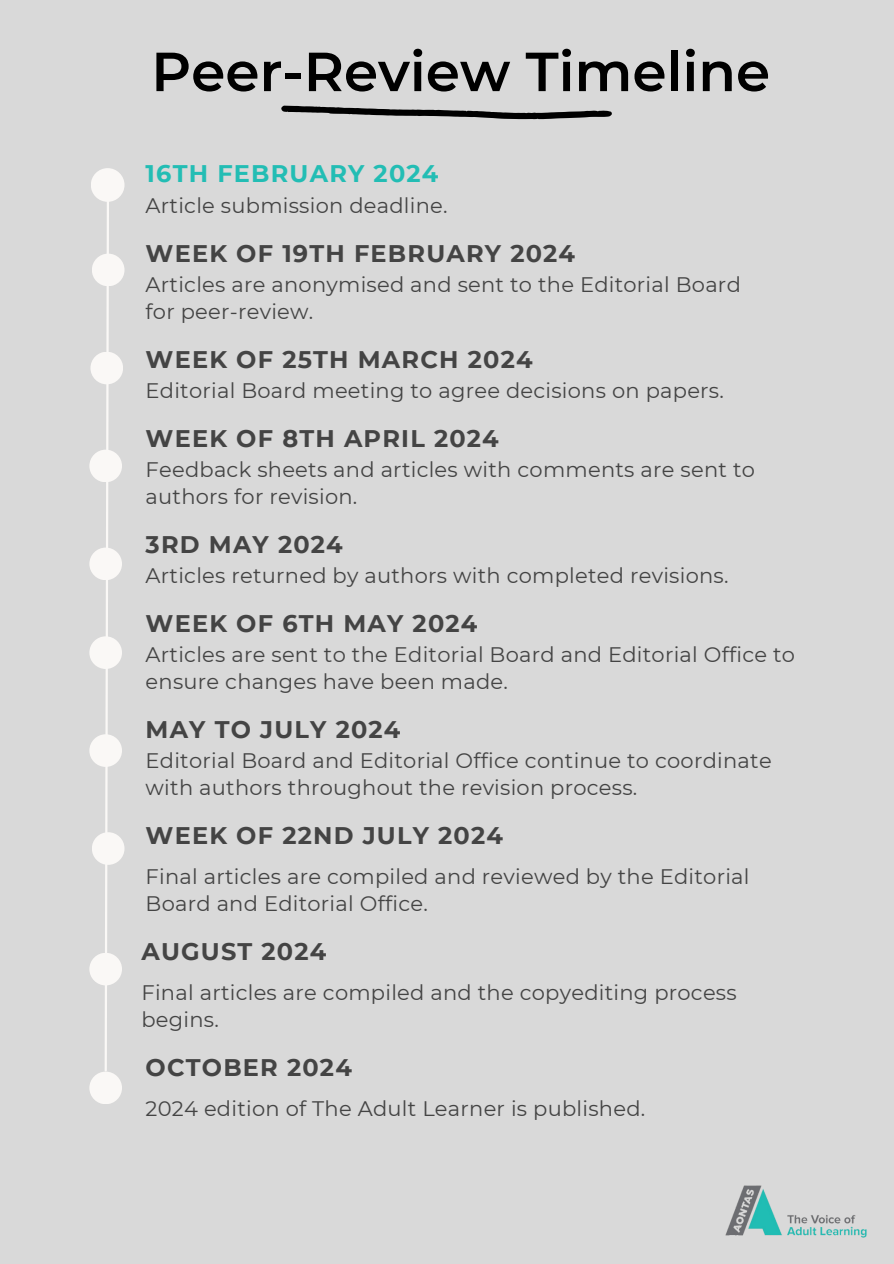
<style>
.page{position:relative;width:894px;height:1264px;background:#fff}
.page>*{position:absolute;margin:0;border:0;box-sizing:border-box;transform-origin:0 0}
.t1{font:600 54.9px "Montserrat";color:#000}
.t2{font:700 24px "Montserrat";letter-spacing:.05em;color:#444}
.t3{font:700 24px "Montserrat";letter-spacing:.05em;color:#23bdb4}
.t4{font:21px/27px "Montserrat";letter-spacing:.01em;color:#444}
</style>
<div class="page">
<div style="left:0;top:0;width:893px;height:1263px;background:#d9d9d9"></div>
<svg style="left:103px;top:202px;width:7px;height:869px"></svg>
<div style="left:89px;top:547px;width:33px;height:33px;background:#faf8f6;border-radius:50%"></div>
<div style="left:90px;top:352px;width:33px;height:32px;background:#faf8f6;border-radius:50%"></div>
<div style="left:89px;top:449px;width:33px;height:33px;background:#faf8f6;border-radius:50%"></div>
<div style="left:92px;top:253px;width:32px;height:33px;background:#faf8f6;border-radius:50%"></div>
<div style="left:91px;top:168px;width:33px;height:34px;background:#faf8f6;border-radius:50%"></div>
<div style="left:92px;top:832px;width:32px;height:32px;background:#faf8f6;border-radius:50%"></div>
<div style="left:89px;top:636px;width:33px;height:33px;background:#faf8f6;border-radius:50%"></div>
<div style="left:89px;top:734px;width:33px;height:33px;background:#faf8f6;border-radius:50%"></div>
<img style="left:725px;top:1185px;width:142px;height:53px">
<svg style="left:281px;top:106px;width:331px;height:13px"></svg>
<div style="left:89px;top:952px;width:33px;height:33px;background:#faf8f6;border-radius:50%"></div>
<div style="left:89px;top:1071px;width:33px;height:33px;background:#faf8f6;border-radius:50%"></div>
<p class="t1" style="left:151px;top:38px;width:620px">Peer-Review Timeline</p>
<p class="t3" style="left:145px;top:159px;width:294px">16TH FEBRUARY 2024</p>
<p class="t4" style="left:145px;top:192px;width:303px">Article submission deadline.</p>
<p class="t2" style="left:145px;top:239px;width:431px">WEEK OF 19TH FEBRUARY 2024</p>
<p class="t4" style="left:145px;top:271px;width:596px">Articles are anonymised and sent to the Editorial Board for peer-review.</p>
<p class="t2" style="left:145px;top:345px;width:388px">WEEK OF 25TH MARCH 2024</p>
<p class="t4" style="left:145px;top:377px;width:579px">Editorial Board meeting to agree decisions on papers.</p>
<p class="t2" style="left:145px;top:423px;width:354px">WEEK OF 8TH APRIL 2024</p>
<p class="t4" style="left:145px;top:456px;width:610px">Feedback sheets and articles with comments are sent to authors for revision.</p>
<p class="t2" style="left:145px;top:529px;width:199px">3RD MAY 2024</p>
<p class="t4" style="left:145px;top:562px;width:584px">Articles returned by authors with completed revisions.</p>
<p class="t2" style="left:145px;top:608px;width:333px">WEEK OF 6TH MAY 2024</p>
<p class="t4" style="left:145px;top:641px;width:651px">Articles are sent to the Editorial Board and Editorial Office to ensure changes have been made.</p>
<p class="t2" style="left:145px;top:714px;width:256px">MAY TO JULY 2024</p>
<p class="t4" style="left:145px;top:747px;width:627px">Editorial Board and Editorial Office continue to coordinate with authors throughout the revision process.</p>
<p class="t2" style="left:145px;top:820px;width:359px">WEEK OF 22ND JULY 2024</p>
<p class="t4" style="left:145px;top:862px;width:605px">Final articles are compiled and reviewed by the Editorial<br>Board and Editorial Office.</p>
<p class="t2" style="left:141px;top:936px;width:186px">AUGUST 2024</p>
<p class="t4" style="left:141px;top:978px;width:596px">Final articles are compiled and the copyediting process begins.</p>
<p class="t2" style="left:145px;top:1052px;width:208px">OCTOBER 2024</p>
<p class="t4" style="left:145px;top:1094px;width:501px">2024 edition of The Adult Learner is published.</p>
</div>
